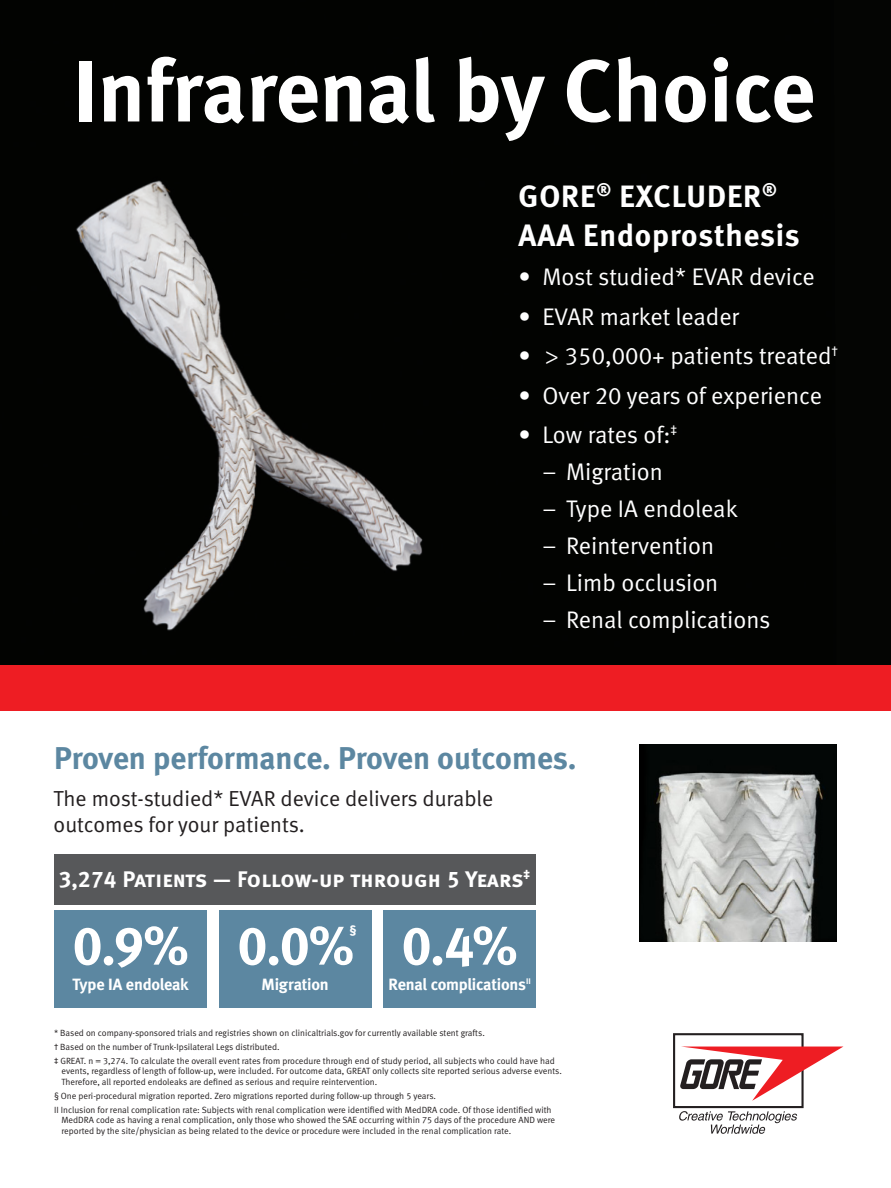
<style>
.page{position:relative;width:891px;height:1188px;background:#fff}
.page>*{position:absolute;margin:0;border:0;box-sizing:border-box;transform-origin:0 0}
.t1{font:87.45px "Meta Bold LF";color:#fff}
.t2{font:54.45px "Meta Bold LF";color:#fff}
.t3{font:31.5px "Meta Bold LF";color:#5c87a1}
.t4{font:30.9px "Meta Bold LF";letter-spacing:.03em;color:#fff}
.t5{font:24px "Meta Normal LF";color:#fff}
.t6{font:22.5px "Meta Bold LF Caps";letter-spacing:.005em;color:#fff}
.Bullet_2_graphic_whi{font:21.75px/26.1px "Meta Normal LF";color:#231f20}
.t7{font:16.35px "Meta Bold LF";letter-spacing:-.015em;color:#fff}
.t8{font:12px "Meta Bold LF";color:#fff}
.t9{font:9px/10.5px "Meta Normal LF";color:#231f20}
.s1{font-family:"Myriad Pro"}
</style>
<div class="page">
<div style="left:0;top:0;width:891px;height:693px;background:#040503"></div>
<img style="left:76px;top:180px;width:347px;height:451px">
<div style="left:54px;top:911px;width:153px;height:97px;background:#5c87a1"></div>
<div style="left:219px;top:911px;width:152px;height:97px;background:#5c87a1"></div>
<div style="left:383px;top:911px;width:153px;height:97px;background:#5c87a1"></div>
<div style="left:54px;top:854px;width:482px;height:51px;background:#57585a"></div>
<img style="left:640px;top:744px;width:197px;height:198px">
<div style="left:0;top:665px;width:891px;height:45px;background:#ee1d23"></div>
<div style="left:673px;top:1033px;width:131px;height:75px;border:2px solid #231f20"></div>
<svg style="left:679px;top:1111px;width:118px;height:23px"></svg>
<svg style="left:680px;top:1047px;width:163px;height:54px"></svg>
<p class="t1" style="left:73px;top:39px;width:744px">Infrarenal by Choice</p>
<p class="t4" style="left:519px;top:177px;width:260px">GORE<sup>®</sup> EXCLUDER<sup>®</sup></p>
<p class="t4" style="left:519px;top:216px;width:282px">AAA Endoprosthesis</p>
<p class="t5" style="left:519px;top:263px;width:298px">• Most studied* EVAR device</p>
<p class="t5" style="left:519px;top:303px;width:222px">• EVAR market leader</p>
<p class="t5" style="left:519px;top:342px;width:321px">• <span class="s1">&gt;</span> 350,000+ patients treated<sup>†</sup></p>
<p class="t5" style="left:519px;top:382px;width:305px">• Over 20 years of experience</p>
<p class="t5" style="left:519px;top:421px;width:160px">• Low rates of:<sup>‡</sup></p>
<p class="t5" style="left:542px;top:458px;width:122px">– Migration</p>
<p class="t5" style="left:542px;top:495px;width:197px">– Type IA endoleak</p>
<p class="t5" style="left:542px;top:532px;width:173px">– Reintervention</p>
<p class="t5" style="left:542px;top:569px;width:178px">– Limb occlusion</p>
<p class="t5" style="left:542px;top:606px;width:230px">– Renal complications</p>
<p class="t3" style="left:54px;top:739px;width:524px">Proven performance. Proven outcomes.</p>
<p class="Bullet_2_graphic_whi" style="left:54px;top:785px;width:441px">The most-studied* EVAR device delivers durable outcomes for your patients.</p>
<p class="t6" style="left:59px;top:866px;width:473px">3,274 Patients — Follow-up through 5 Years<sup>‡</sup></p>
<p class="t2" style="left:72px;top:913px;width:118px">0.9%</p>
<p class="t7" style="left:72px;top:975px;width:118px">Type IA endoleak</p>
<p class="t8" style="left:350px;top:923px;width:9px">§</p>
<p class="t2" style="left:237px;top:913px;width:118px">0.0%</p>
<p class="t2" style="left:401px;top:913px;width:118px">0.4%</p>
<p class="t7" style="left:262px;top:975px;width:69px">Migration</p>
<p class="t7" style="left:389px;top:975px;width:144px">Renal complications<sup>II</sup></p>
<p class="t9" style="left:54px;top:1027px;width:432px">* Based on company-sponsored trials and registries shown on clinicaltrials.gov for currently available stent grafts.</p>
<p class="t9" style="left:54px;top:1041px;width:227px">† Based on the number of Trunk-Ipsilateral Legs distributed.</p>
<p class="t9" style="left:61px;top:1055px;width:502px;text-indent:-7px">‡ GREAT. n = 3,274. To calculate the overall event rates from procedure through end of study period, all subjects who could have had events, regardless of length of follow-up, were included. For outcome data, GREAT only collects site reported serious adverse events.<br>Therefore, all reported endoleaks are defined as serious and require reintervention.</p>
<p class="t9" style="left:54px;top:1090px;width:384px">§ One peri-procedural migration reported. Zero migrations reported during follow-up through 5 years.</p>
<p class="t9" style="left:61px;top:1104px;width:495px;text-indent:-7px">II Inclusion for renal complication rate: Subjects with renal complication were identified with MedDRA code. Of those identified with<br>MedDRA code as having a renal complication, only those who showed the SAE occurring within 75 days of the procedure AND were reported by the site/physician as being related to the device or procedure were included in the renal complication rate.</p>
</div>
